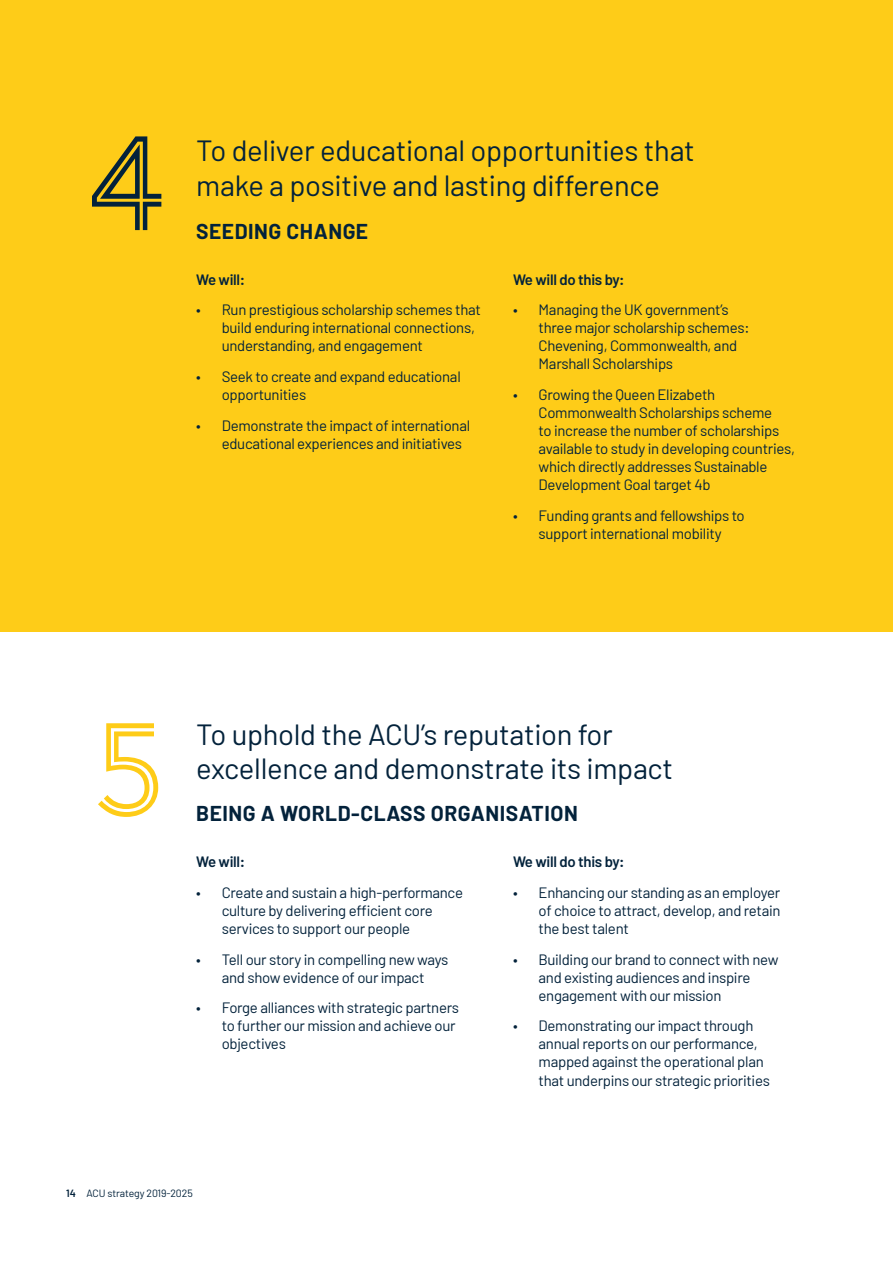
<style>
.page{position:relative;width:893px;height:1263px;background:#fff}
.page>*{position:absolute;margin:0;border:0;box-sizing:border-box;transform-origin:0 0}
.t1{font:136.35px "AW Conqueror Std Inline";color:#03223b}
.t2{font:136.35px "AW Conqueror Std Inline";color:#fecc18}
.t3{font:29.25px/34.5px "Barlow";letter-spacing:-.01em;color:#03223b}
.t4{font:700 21px "Barlow";letter-spacing:.025em;color:#03223b}
.t5{font:15px/18px "Barlow";letter-spacing:-.02em;color:#03223b}
.t6{font:600 15px "Barlow";letter-spacing:-.02em;color:#03223b}
.t7{font:10.5px "Barlow";letter-spacing:-.01em;color:#03223b}
.t8{font:600 10.5px "Barlow";color:#03223b}
</style>
<div class="page">
<div style="left:0;top:0;width:893px;height:631px;background:#fecc18"></div>
<p class="t1" style="left:87px;top:110px;width:80px">4</p>
<p class="t3" style="left:196px;top:132px;width:500px">To deliver educational opportunities that make a positive and lasting difference</p>
<p class="t4" style="left:196px;top:218px;width:173px">SEEDING CHANGE</p>
<p class="t6" style="left:196px;top:270px;width:51px">We will:</p>
<p class="t5" style="left:222px;top:301px;width:261px;text-indent:-26px">• Run prestigious scholarship schemes that build enduring international connections, understanding, and engagement</p>
<p class="t5" style="left:222px;top:367px;width:241px;text-indent:-26px">• Seek to create and expand educational opportunities</p>
<p class="t5" style="left:222px;top:416px;width:250px;text-indent:-26px">• Demonstrate the impact of international educational experiences and initiatives</p>
<p class="t6" style="left:513px;top:270px;width:113px">We will do this by:</p>
<p class="t5" style="left:539px;top:301px;width:212px;text-indent:-26px">• Managing the UK government’s three major scholarship schemes:<br>Chevening, Commonwealth, and<br>Marshall Scholarships</p>
<p class="t5" style="left:539px;top:385px;width:258px;text-indent:-26px">• Growing the Queen Elizabeth Commonwealth Scholarships scheme<br>to increase the number of scholarships available to study in developing countries, which directly addresses Sustainable Development Goal target 4b</p>
<p class="t5" style="left:513px;top:506px;width:233px;text-align:center">• Funding grants and fellowships to support international mobility</p>
<p class="t2" style="left:93px;top:695px;width:73px">5</p>
<p class="t3" style="left:196px;top:716px;width:478px">To uphold the ACU’s reputation for excellence and demonstrate its impact</p>
<p class="t4" style="left:196px;top:800px;width:383px">BEING A WORLD-CLASS ORGANISATION</p>
<p class="t6" style="left:196px;top:852px;width:51px">We will:</p>
<p class="t5" style="left:222px;top:883px;width:243px;text-indent:-26px">• Create and sustain a high-performance culture by delivering efficient core services to support our people</p>
<p class="t5" style="left:196px;top:950px;width:253px;text-align:center">• Tell our story in compelling new ways and show evidence of our impact</p>
<p class="t5" style="left:222px;top:999px;width:239px;text-indent:-26px">• Forge alliances with strategic partners to further our mission and achieve our objectives</p>
<p class="t8" style="left:66px;top:1187px;width:11px">14</p>
<p class="t7" style="left:87px;top:1187px;width:108px">ACU strategy 2019-2025</p>
<p class="t6" style="left:513px;top:852px;width:113px">We will do this by:</p>
<p class="t5" style="left:539px;top:883px;width:243px;text-align:justify;text-indent:-26px">• Enhancing our standing as an employer of choice to attract, develop, and retain the best talent</p>
<p class="t5" style="left:539px;top:950px;width:241px;text-indent:-26px">• Building our brand to connect with new and existing audiences and inspire engagement with our mission</p>
<p class="t5" style="left:539px;top:1017px;width:233px;text-indent:-26px">• Demonstrating our impact through annual reports on our performance, mapped against the operational plan that underpins our strategic priorities</p>
</div>
